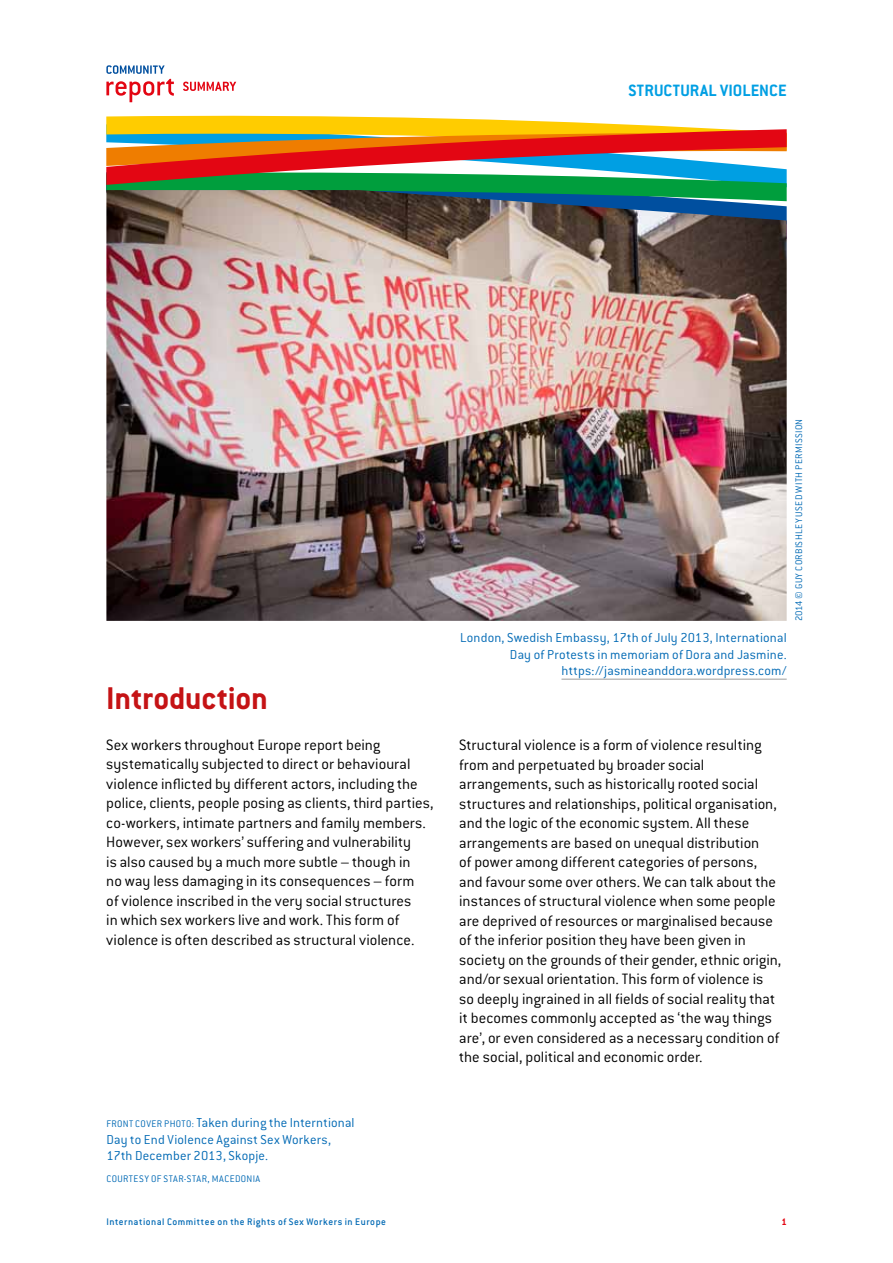
<style>
.page{position:relative;width:893px;height:1263px;background:#fff}
.page>*{position:absolute;margin:0;border:0;box-sizing:border-box;transform-origin:0 0}
.t1{font:700 34.5px "Conduit ITC";color:#c51315}
.t2{font:700 18px "Conduit ITC";letter-spacing:.01em;color:#009fe3}
.t3{font:300 16.5px/19.5px "Conduit ITC";color:#000}
.t4{font:300 14.25px/16.5px "Conduit ITC";letter-spacing:.01em;color:#0069b4;text-align:right}
.t5{font:300 10.5px "Conduit ITC";letter-spacing:.035em;color:#0069b4}
.t6{font:500 10.5px "Conduit ITC";letter-spacing:.05em;color:#0069b4}
.t7{font:700 10.5px "Conduit ITC";color:#e30613}
.s1{font-size:10.5px}
</style>
<div class="page">
<svg style="left:106px;top:65px;width:68px;height:37px"></svg>
<svg style="left:183px;top:82px;width:53px;height:9px"></svg>
<svg style="left:106px;top:115px;width:681px;height:75px"></svg>
<img style="left:106px;top:190px;width:681px;height:431px">
<hr style="left:561px;top:679px;width:226px;height:1px;background:#9d9d9c">
<p class="t2" style="left:628px;top:80px;width:160px">STRUCTURAL VIOLENCE</p>
<h1 class="t1" style="left:106px;top:678px;width:163px">INTRODUCTION</h1>
<p class="t3" style="left:106px;top:735px;width:329px">Sex workers throughout Europe report being systematically subjected to direct or behavioural violence inflicted by different actors, including the police, clients, people posing as clients, third parties, co-workers, intimate partners and family members.<br>However, sex workers’ suffering and vulnerability<br>is also caused by a much more subtle – though in<br>no way less damaging in its consequences – form<br>of violence inscribed in the very social structures<br>in which sex workers live and work. This form of violence is often described as structural violence.</p>
<p class="t4" style="left:460px;top:630px;width:328px">London, Swedish Embassy, 17th of July 2013, International<br>Day of Protests in memoriam of Dora and Jasmine. https://jasmineanddora.wordpress.com/</p>
<p class="t5" style="left:793px;top:621px;width:204px;rotate:-90deg">2014 © Guy Corbishley used with permission</p>
<p class="t3" style="left:459px;top:735px;width:324px">Structural violence is a form of violence resulting from and perpetuated by broader social arrangements, such as historically rooted social structures and relationships, political organisation, and the logic of the economic system. All these arrangements are based on unequal distribution<br>of power among different categories of persons, and favour some over others. We can talk about the instances of structural violence when some people are deprived of resources or marginalised because of the inferior position they have been given in society on the grounds of their gender, ethnic origin, and/or sexual orientation. This form of violence is so deeply ingrained in all fields of social reality that it becomes commonly accepted as ‘the way things are’, or even considered as a necessary condition of the social, political and economic order.</p>
<p class="t4" style="left:106px;top:1114px;width:250px;text-align:left"><span class="s1">front Cover ph oto:</span> Taken during the Interntional<br>Day to End Violence Against Sex Workers,<br>17th December 2013, Skopje.</p>
<p class="t5" style="left:106px;top:1173px;width:112px">Courtesy of STAR-STAR, Mace</p>
<p class="t5" style="left:235px;top:1173px;width:27px">donia</p>
<p class="t6" style="left:106px;top:1216px;width:281px">International Committee on the Rights of Sex Workers in Europe</p>
<p class="t7" style="left:781px;top:1216px;width:7px">1</p>
</div>
